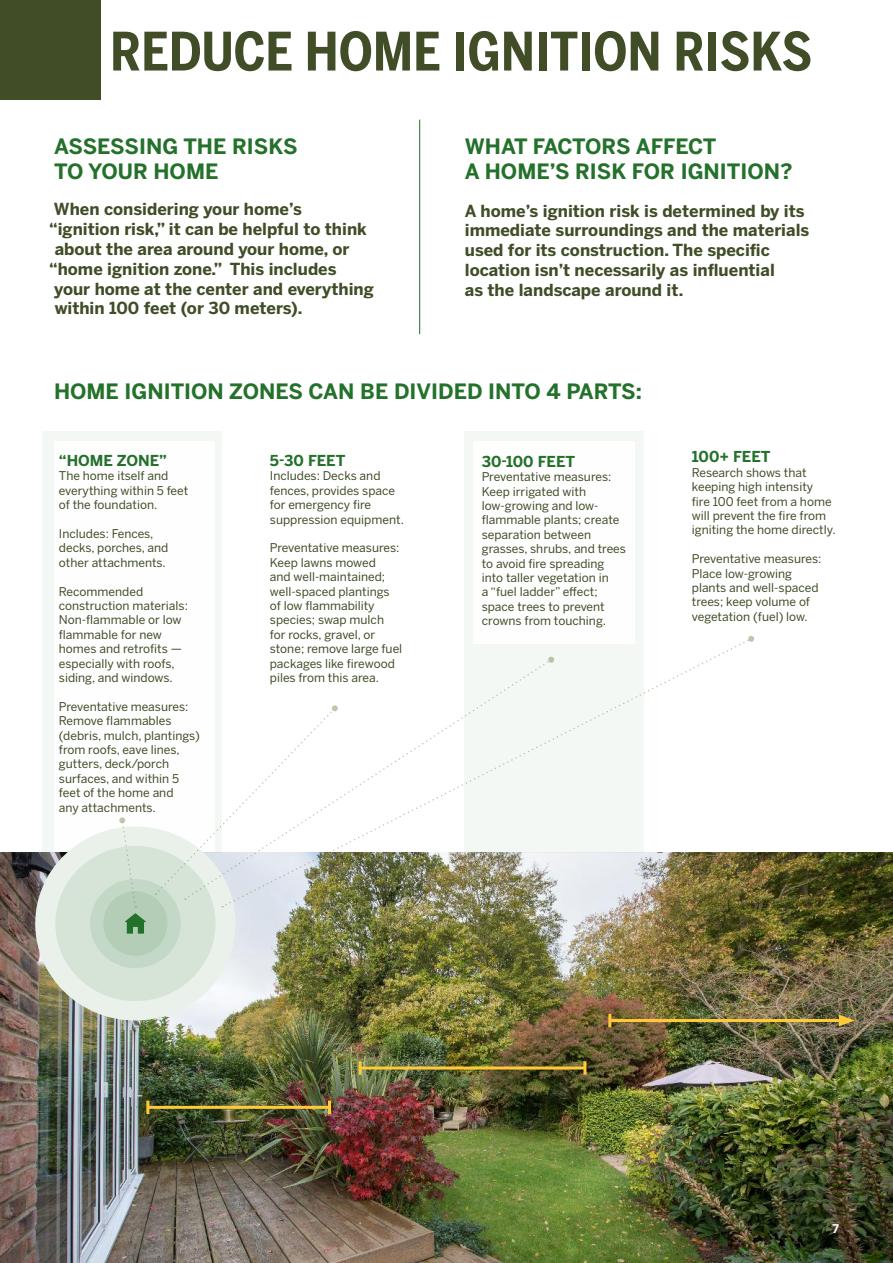
<style>
.page{position:relative;width:893px;height:1263px;background:#fff}
.page>*{position:absolute;margin:0;border:0;box-sizing:border-box;transform-origin:0 0}
.t1{font:700 52.5px "Benton Sans Condensed";color:#404d27}
.t2{font:700 21px/25.2px "Benton Sans";color:#23712a}
.t3{font:700 16.5px/19.8px "Benton Sans";color:#404d27}
.t4{font:700 15px "Benton Sans";color:#23712a}
.t5{font:12px/14.4px "Benton Sans";color:#404d27}
.t6{font:700 12px "Benton Sans";color:#fff}
</style>
<div class="page">
<img style="left:0;top:852px;width:893px;height:411px">
<div style="left:43px;top:431px;width:179px;height:421px;background:#f4f8f4"></div>
<div style="left:465px;top:431px;width:179px;height:421px;background:#f4f8f4"></div>
<div style="left:54px;top:441px;width:160px;height:411px;background:#fff"></div>
<div style="left:473px;top:441px;width:162px;height:203px;background:#fff"></div>
<hr style="left:419px;top:120px;width:1px;height:214px;background:#23712a">
<div style="left:0;top:0;width:100px;height:100px;background:#404d27"></div>
<div style="left:35px;top:826px;width:201px;height:194px;background:#e9f1ea;border-radius:50%"></div>
<div style="left:55px;top:846px;width:160px;height:155px;background:#d5e4d7;border-radius:50%"></div>
<div style="left:90px;top:879px;width:91px;height:89px;background:#c3d8c6;border-radius:50%"></div>
<div style="left:103px;top:891px;width:64px;height:65px;background:#b3cdb6;border-radius:50%"></div>
<svg style="left:125px;top:913px;width:21px;height:21px"></svg>
<hr style="left:148px;top:1106px;width:181px;height:3px;background:#ffc938">
<hr style="left:146px;top:1100px;width:3px;height:14px;background:#ffc938">
<hr style="left:328px;top:1100px;width:3px;height:14px;background:#ffc938">
<hr style="left:360px;top:1066px;width:225px;height:3px;background:#ffc938">
<hr style="left:359px;top:1061px;width:3px;height:14px;background:#ffc938">
<hr style="left:583px;top:1061px;width:3px;height:14px;background:#ffc938">
<hr style="left:610px;top:1019px;width:235px;height:3px;background:#ffc938">
<svg style="left:608px;top:1014px;width:3px;height:13px"></svg>
<svg style="left:839px;top:1015px;width:16px;height:11px"></svg>
<svg style="left:119px;top:817px;width:17px;height:90px"></svg>
<svg style="left:156px;top:822px;width:68px;height:78px"></svg>
<svg style="left:224px;top:638px;width:527px;height:269px"></svg>
<svg style="left:748px;top:635px;width:7px;height:7px"></svg>
<p class="t1" style="left:110px;top:19px;width:704px">REDUCE HOME IGNITION RISKS</p>
<p class="t2" style="left:54px;top:134px;width:245px">ASSESSING THE RISKS<br>TO YOUR HOME</p>
<p class="t3" style="left:54px;top:200px;width:249px">When considering your home’s</p>
<p class="t3" style="left:49px;top:220px;width:319px">“ignition risk,” it can be helpful to think</p>
<p class="t3" style="left:55px;top:239px;width:296px">about the area around your home, or</p>
<p class="t3" style="left:49px;top:259px;width:289px">“home ignition zone.” This includes</p>
<p class="t3" style="left:54px;top:279px;width:321px">your home at the center and everything</p>
<p class="t3" style="left:55px;top:299px;width:249px">within 100 feet (or 30 meters).</p>
<p class="t2" style="left:465px;top:134px;width:329px">WHAT FACTORS AFFECT<br>A HOME’S RISK FOR IGNITION?</p>
<p class="t3" style="left:465px;top:201px;width:346px">A home’s ignition risk is determined by its immediate surroundings and the materials used for its construction. The specific location isn’t necessarily as influential<br>as the landscape around it.</p>
<p class="t2" style="left:54px;top:379px;width:589px">HOME IGNITION ZONES CAN BE DIVIDED INTO 4 PARTS:</p>
<p class="t4" style="left:59px;top:451px;width:110px">“HOME ZONE”</p>
<p class="t5" style="left:59px;top:469px;width:131px">The home itself and everything within 5 feet of the foundation.</p>
<p class="t5" style="left:59px;top:526px;width:111px">Includes: Fences, decks, porches, and other attachments.</p>
<p class="t5" style="left:59px;top:584px;width:131px">Recommended construction materials:<br>Non-flammable or low flammable for new homes and retrofits — especially with roofs, siding, and windows.</p>
<p class="t5" style="left:59px;top:699px;width:143px">Preventative measures:<br>Remove flammables (debris, mulch, plantings) from roofs, eave lines, gutters, deck/porch surfaces, and within 5 feet of the home and<br>any attachments.</p>
<p class="t4" style="left:270px;top:451px;width:77px">5-30 FEET</p>
<p class="t5" style="left:270px;top:469px;width:136px">Includes: Decks and fences, provides space for emergency fire suppression equipment.</p>
<p class="t5" style="left:270px;top:541px;width:134px">Preventative measures:<br>Keep lawns mowed<br>and well-maintained; well-spaced plantings of low flammability species; swap mulch for rocks, gravel, or stone; remove large fuel packages like firewood piles from this area.</p>
<p class="t4" style="left:482px;top:452px;width:95px">30-100 FEET</p>
<p class="t5" style="left:482px;top:470px;width:146px">Preventative measures:<br>Keep irrigated with low-growing and low&shy;flammable plants; create separation between grasses, shrubs, and trees to avoid fire spreading into taller vegetation in<br>a “fuel ladder” effect; space trees to prevent crowns from touching.</p>
<p class="t4" style="left:692px;top:447px;width:80px">100+ FEET</p>
<p class="t5" style="left:692px;top:465px;width:146px">Research shows that keeping high intensity<br>fire 100 feet from a home will prevent the fire from igniting the home directly.</p>
<p class="t5" style="left:692px;top:552px;width:131px">Preventative measures:<br>Place low-growing plants and well-spaced trees; keep volume of vegetation (fuel) low.</p>
<p class="t6" style="left:832px;top:1221px;width:8px">7</p>
</div>
